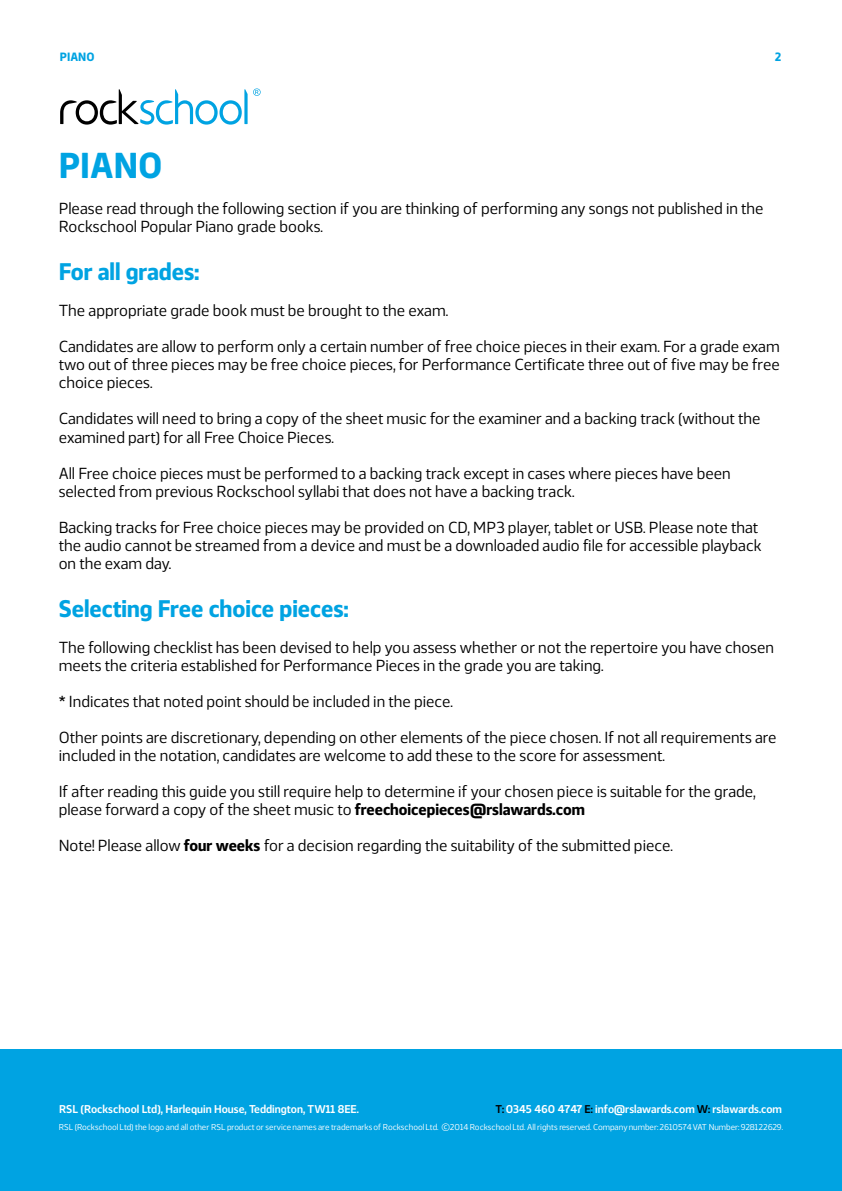
<style>
.page{position:relative;width:842px;height:1191px;background:#fff}
.page>*{position:absolute;margin:0;border:0;box-sizing:border-box;transform-origin:0 0}
.t1{font:700 36px "Webnar";color:#00a3e2}
.t2{font:700 24px "Webnar";color:#00a3e2}
.t3{font:16px/18px "Webnar";color:#000}
.t4{font:700 12px "Webnar";color:#00a3e2}
.t5{font:600 11.3px "Webnar";color:#fff}
.t6{font:8.5px "Webnar";color:#fff}
.s1{font-weight:700}
.s2{color:#000}
.s3{font-size:14.1px}
</style>
<div class="page">
<div style="left:0;top:1049px;width:842px;height:142px;background:#00a3e2"></div>
<svg style="left:60px;top:88px;width:201px;height:37px"></svg>
<p class="t4" style="left:60px;top:48px;width:36px">PIANO</p>
<p class="t4" style="left:775px;top:48px;width:8px">2</p>
<h1 class="t1" style="left:59px;top:138px;width:105px">PIANO</h1>
<p class="t3" style="left:59px;top:199px;width:706px">Please read through the following section if you are thinking of performing any songs not published in the<br>Rockschool Popular Piano grade books.</p>
<h2 class="t2" style="left:59px;top:253px;width:142px">For all grades:</h2>
<p class="t3" style="left:59px;top:301px;width:391px">The appropriate grade book must be brought to the exam.</p>
<p class="t3" style="left:59px;top:337px;width:723px;text-align:justify">Candidates are allow to perform only a certain number of free choice pieces in their exam. For a grade exam two out of three pieces may be free choice pieces, for Performance Certificate three out of five may be free choice pieces.</p>
<p class="t3" style="left:59px;top:409px;width:703px">Candidates will need to bring a copy of the sheet music for the examiner and a backing track (without the examined part) for all Free Choice Pieces.</p>
<p class="t3" style="left:59px;top:463px;width:674px">All Free choice pieces must be performed to a backing track except in cases where pieces have been selected from previous Rockschool syllabi that does not have a backing track.</p>
<p class="t3" style="left:59px;top:517px;width:704px">Backing tracks for Free choice pieces may be provided on CD, MP3 player, tablet or USB. Please note that the audio cannot be streamed from a device and must be a downloaded audio file for accessible playback on the exam day.</p>
<h2 class="t2" style="left:59px;top:589px;width:291px">Selecting Free choice pieces:</h2>
<p class="t3" style="left:59px;top:637px;width:717px">The following checklist has been devised to help you assess whether or not the repertoire you have chosen meets the criteria established for Performance Pieces in the grade you are taking.</p>
<p class="t3" style="left:59px;top:691px;width:396px">* Indicates that noted point should be included in the piece.</p>
<p class="t3" style="left:59px;top:727px;width:719px">Other points are discretionary, depending on other elements of the piece chosen. If not all requirements are included in the notation, candidates are welcome to add these to the score for assessment.</p>
<p class="t3" style="left:59px;top:781px;width:699px">If after reading this guide you still require help to determine if your chosen piece is suitable for the grade, please forward a copy of the sheet music to <span class="s1">freechoicepieces@rslawards.com</span></p>
<p class="t3" style="left:59px;top:835px;width:616px">Note! Please allow <span class="s1">four weeks</span> for a decision regarding the suitability of the submitted piece.</p>
<p class="t5" style="left:59px;top:1100px;width:301px">RSL (Rockschool Ltd), Harlequin House, Teddington, TW11 8EE.</p>
<p class="t5" style="left:495px;top:1100px;width:288px"><span class="s2">T:</span>0345 460 4747 <span class="s2">E:</span> info@rslawards.com <span class="s2">W:</span> rslawards.com</p>
<p class="t6" style="left:59px;top:1120px;width:726px">RSL (Rockschool Ltd) the logo and all other RSL product or service names are trademarks of Rockschool Ltd. <span class="s3">©</span>2014 Rockschool Ltd. All rights reserved. Company number: 2610574 VAT Number: 928122629.</p>
</div>
